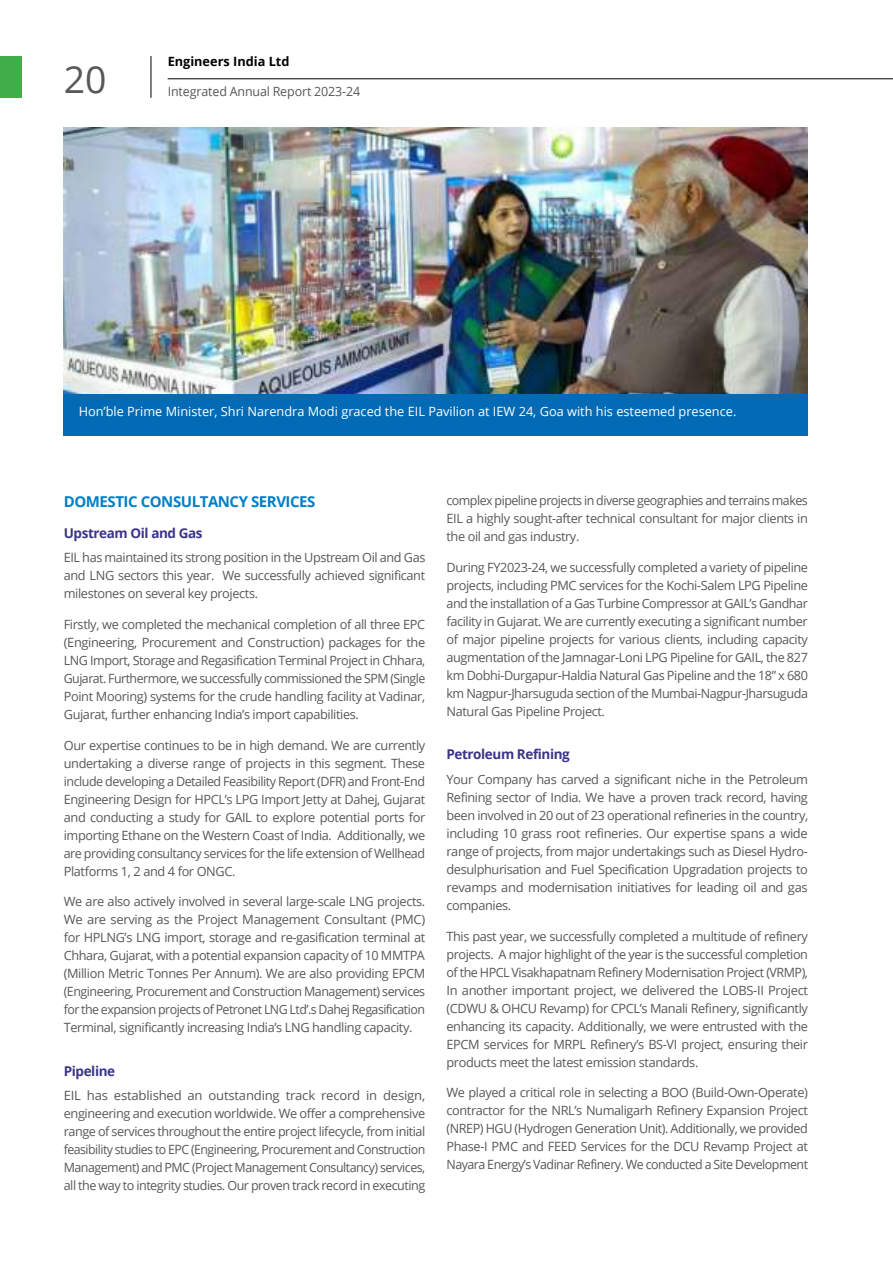
<style>
.page{position:relative;width:893px;height:1263px;background:#fff}
.page>*{position:absolute;margin:0;border:0;box-sizing:border-box;transform-origin:0 0}
.t1{font:37.35px "Open Sans";color:#57585b}
.t2{font:700 15px "Open Sans";letter-spacing:-.03em;color:#0080c5}
.t3{font:700 13.5px "Open Sans";letter-spacing:-.03em;color:#3a3588}
.t4{font:12.75px/18px "Open Sans";letter-spacing:-.03em;color:#57585b;text-align:justify}
.t5{font:12.75px "Open Sans";color:#fff}
.t6{font:12.75px "Open Sans";letter-spacing:-.01em;color:#57585b}
.t7{font:700 12.75px "Open Sans";color:#000}
</style>
<div class="page">
<img style="left:64px;top:128px;width:744px;height:267px">
<div style="left:64px;top:395px;width:744px;height:41px;background:#036bb5"></div>
<div style="left:0;top:56px;width:21px;height:42px;background:#40ad48"></div>
<hr style="left:151px;top:56px;width:1px;height:42px;background:#000">
<hr style="left:168px;top:79px;width:725px;height:1px;background:#000">
<h1 class="t1" style="left:64px;top:64px;width:44px">20</h1>
<p class="t7" style="left:168px;top:56px;width:123px">Engineers India Ltd</p>
<p class="t6" style="left:168px;top:87px;width:194px">Integrated Annual Report 2023-24</p>
<p class="t5" style="left:79px;top:407px;width:659px">Hon’ble Prime Minister, Shri Narendra Modi graced the EIL Pavilion at IEW 24, Goa with his esteemed presence.</p>
<p class="t2" style="left:64px;top:495px;width:253px">DOMESTIC CONSULTANCY SERVICES</p>
<p class="t3" style="left:64px;top:527px;width:140px">Upstream Oil and Gas</p>
<p class="t4" style="left:64px;top:550px;width:363px">EIL has maintained its strong position in the Upstream Oil and Gas and LNG sectors this year. We successfully achieved significant milestones on several key projects.</p>
<p class="t4" style="left:64px;top:616px;width:363px">Firstly, we completed the mechanical completion of all three EPC (Engineering, Procurement and Construction) packages for the LNG Import, Storage and Regasification Terminal Project in Chhara, Gujarat. Furthermore, we successfully commissioned the SPM (Single Point Mooring) systems for the crude handling facility at Vadinar, Gujarat, further enhancing India’s import capabilities.</p>
<p class="t4" style="left:64px;top:737px;width:363px">Our expertise continues to be in high demand. We are currently undertaking a diverse range of projects in this segment. These include developing a Detailed Feasibility Report (DFR) and Front-End Engineering Design for HPCL’s LPG Import Jetty at Dahej, Gujarat and conducting a study for GAIL to explore potential ports for importing Ethane on the Western Coast of India. Additionally, we are providing consultancy services for the life extension of Wellhead Platforms 1, 2 and 4 for ONGC.</p>
<p class="t4" style="left:64px;top:894px;width:363px">We are also actively involved in several large-scale LNG projects.<br>We are serving as the Project Management Consultant (PMC) for HPLNG’s LNG import, storage and re-gasification terminal at Chhara, Gujarat, with a potential expansion capacity of 10 MMTPA (Million Metric Tonnes Per Annum). We are also providing EPCM (Engineering, Procurement and Construction Management) services for the expansion projects of Petronet LNG Ltd’.s Dahej Regasification Terminal, significantly increasing India’s LNG handling capacity.</p>
<p class="t3" style="left:64px;top:1065px;width:53px">Pipeline</p>
<p class="t4" style="left:64px;top:1088px;width:363px">EIL has established an outstanding track record in design, engineering and execution worldwide. We offer a comprehensive range of services throughout the entire project lifecycle, from initial feasibility studies to EPC (Engineering, Procurement and Construction Management) and PMC (Project Management Consultancy) services, all the way to integrity studies. Our proven track record in executing</p>
<p class="t4" style="left:446px;top:493px;width:363px">complex pipeline projects in diverse geographies and terrains makes EIL a highly sought-after technical consultant for major clients in the oil and gas industry.</p>
<p class="t4" style="left:446px;top:560px;width:363px">During FY2023-24, we successfully completed a variety of pipeline projects, including PMC services for the Kochi-Salem LPG Pipeline and the installation of a Gas Turbine Compressor at GAIL’s Gandhar facility in Gujarat. We are currently executing a significant number of major pipeline projects for various clients, including capacity augmentation of the Jamnagar-Loni LPG Pipeline for GAIL, the 827 km Dobhi-Durgapur-Haldia Natural Gas Pipeline and the 18” x 680 km Nagpur-Jharsuguda section of the Mumbai-Nagpur-Jharsuguda Natural Gas Pipeline Project.</p>
<p class="t3" style="left:446px;top:749px;width:125px">Petroleum Refining</p>
<p class="t4" style="left:446px;top:771px;width:363px">Your Company has carved a significant niche in the Petroleum Refining sector of India. We have a proven track record, having been involved in 20 out of 23 operational refineries in the country, including 10 grass root refineries. Our expertise spans a wide range of projects, from major undertakings such as Diesel Hydro&shy;desulphurisation and Fuel Specification Upgradation projects to revamps and modernisation initiatives for leading oil and gas companies.</p>
<p class="t4" style="left:446px;top:928px;width:363px">This past year, we successfully completed a multitude of refinery projects. A major highlight of the year is the successful completion of the HPCL Visakhapatnam Refinery Modernisation Project (VRMP), In another important project, we delivered the LOBS-II Project (CDWU &amp; OHCU Revamp) for CPCL’s Manali Refinery, significantly enhancing its capacity. Additionally, we were entrusted with the EPCM services for MRPL Refinery’s BS-VI project, ensuring their products meet the latest emission standards.</p>
<p class="t4" style="left:446px;top:1085px;width:363px">We played a critical role in selecting a BOO (Build-Own-Operate) contractor for the NRL’s Numaligarh Refinery Expansion Project (NREP) HGU (Hydrogen Generation Unit). Additionally, we provided Phase-I PMC and FEED Services for the DCU Revamp Project at Nayara Energy’s Vadinar Refinery. We conducted a Site Development</p>
</div>
